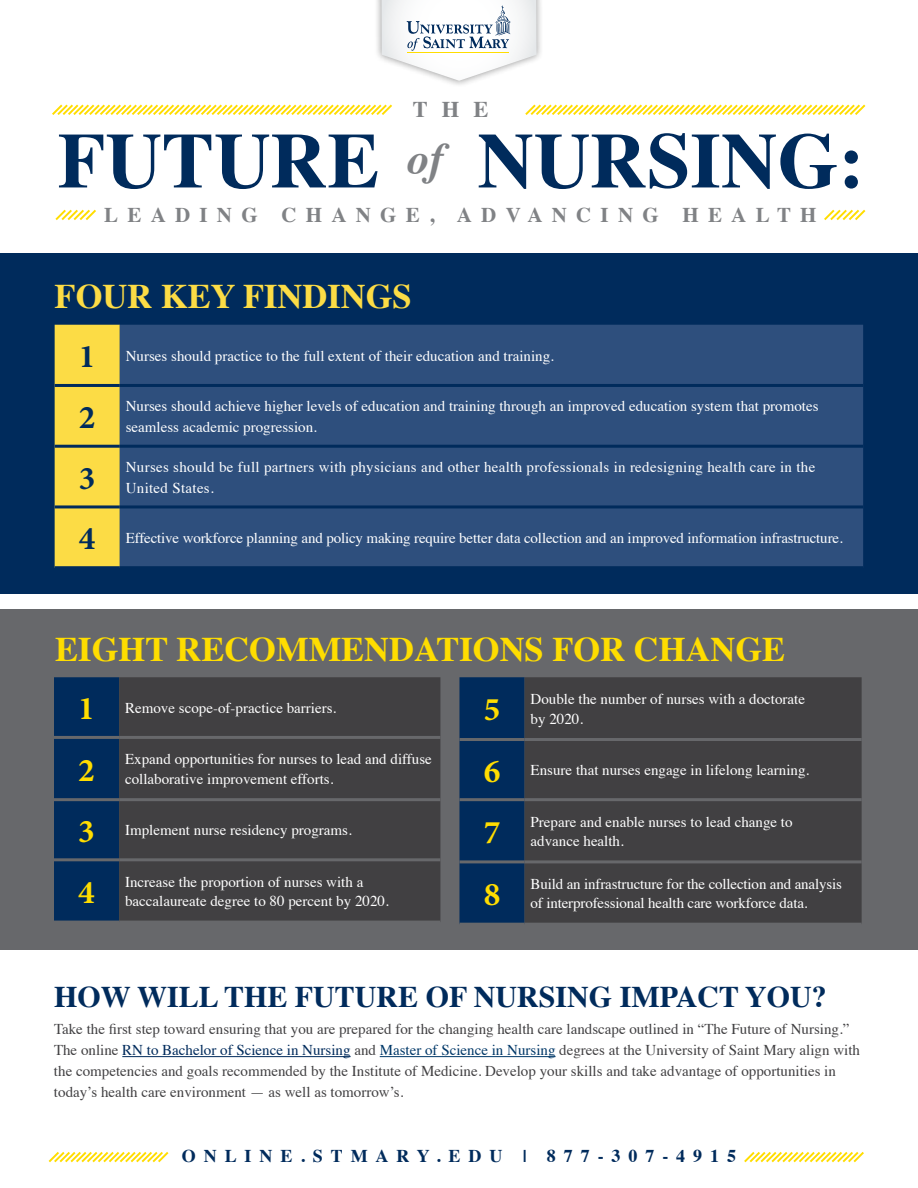
<style>
.page{position:relative;width:918px;height:1188px;background:#fff}
.page>*{position:absolute;margin:0;border:0;box-sizing:border-box;transform-origin:0 0}
.t1{font:700 78.3px "Times";color:#002b5c}
.t2{font:italic 700 44.7px "Times";color:#808285}
.t3{font:700 34.5px "Times";color:#fd0}
.t4{font:700 34.5px "Times";color:#fcdc45}
.t5{font:700 33.15px "Minion Pro";color:#fd0}
.t6{font:700 33.15px "Minion Pro";color:#002b5c}
.t7{font:700 30px "Times";color:#002b5c}
.t8{font:700 22.5px "Times";color:#808285}
.t9{font:700 21px "Times";letter-spacing:.44em;color:#808285}
.t10{font:700 18px "Times";letter-spacing:.44em;color:#002b5c}
.t11{font:15px/19.5px "Times";color:#fff}
.t12{font:15px/21px "Times";color:#414042}
.t13{font:15px/21px "Times";letter-spacing:.02em;color:#fff}
.s1{font-family:"Minion Pro";font-weight:700;font-size:33.15px;color:#002b5c}
.s2{font-family:"Minion Pro";font-weight:700;font-size:33.15px;color:#fd0}
.s3{color:#002b5c}
.s4{color:#003868}
</style>
<div class="page">
<div style="left:0;top:610px;width:918px;height:340px;background:#67686b"></div>
<div style="left:0;top:254px;width:918px;height:340px;background:#002b5c"></div>
<hr style="left:122px;top:1056px;width:229px;height:1px;background:#002b5c">
<hr style="left:380px;top:1056px;width:176px;height:1px;background:#003868">
<svg style="left:55px;top:209px;width:41px;height:11px"></svg>
<svg style="left:824px;top:209px;width:42px;height:11px"></svg>
<svg style="left:525px;top:104px;width:341px;height:11px"></svg>
<svg style="left:52px;top:104px;width:340px;height:11px"></svg>
<div style="left:55px;top:325px;width:65px;height:241px;background:#fcdc45"></div>
<div style="left:120px;top:325px;width:743px;height:241px;background:#2e4f7d"></div>
<hr style="left:55px;top:384px;width:65px;height:3px;background:#002b5c">
<hr style="left:120px;top:384px;width:743px;height:3px;background:#002b5c">
<hr style="left:55px;top:445px;width:65px;height:3px;background:#002b5c">
<hr style="left:120px;top:445px;width:743px;height:3px;background:#002b5c">
<hr style="left:55px;top:505px;width:65px;height:3px;background:#002b5c">
<hr style="left:120px;top:505px;width:743px;height:3px;background:#002b5c">
<div style="left:459px;top:677px;width:66px;height:246px;background:#002b5c"></div>
<div style="left:525px;top:677px;width:337px;height:246px;background:#414042"></div>
<hr style="left:459px;top:738px;width:66px;height:3px;background:#67686b">
<hr style="left:525px;top:738px;width:337px;height:3px;background:#67686b">
<hr style="left:459px;top:798px;width:66px;height:3px;background:#67686b">
<hr style="left:525px;top:798px;width:337px;height:3px;background:#67686b">
<hr style="left:459px;top:860px;width:66px;height:3px;background:#67686b">
<hr style="left:525px;top:860px;width:337px;height:3px;background:#67686b">
<div style="left:54px;top:677px;width:65px;height:244px;background:#002b5c"></div>
<div style="left:119px;top:677px;width:321px;height:244px;background:#414042"></div>
<hr style="left:54px;top:736px;width:65px;height:3px;background:#67686b">
<hr style="left:119px;top:736px;width:321px;height:3px;background:#67686b">
<hr style="left:54px;top:798px;width:65px;height:3px;background:#67686b">
<hr style="left:119px;top:798px;width:321px;height:3px;background:#67686b">
<hr style="left:54px;top:858px;width:65px;height:3px;background:#67686b">
<hr style="left:119px;top:858px;width:321px;height:3px;background:#67686b">
<div style="left:374px;top:0;width:170px;height:88px;background:#000;opacity:.42"></div>
<svg style="left:382px;top:0;width:155px;height:81px"></svg>
<svg style="left:48px;top:1152px;width:121px;height:11px"></svg>
<svg style="left:744px;top:1152px;width:120px;height:11px"></svg>
<h3 class="t8" style="left:413px;top:88px;width:26px">THE</h3>
<h1 class="t1" style="left:58px;top:86px;width:323px">FUTURE</h1>
<h1 class="t1" style="left:477px;top:86px;width:389px">NURSING:</h1>
<h2 class="t2" style="left:406px;top:117px;width:39px">of</h2>
<h3 class="t9" style="left:104px;top:195px;width:468px">LEADIN G CHAN GE, ADVANC</h3>
<h3 class="t9" style="left:601px;top:195px;width:218px">IN G HEAL TH</h3>
<h3 class="t4" style="left:55px;top:263px;width:359px">FOUR KEY FINDINGS</h3>
<p class="t11" style="left:79px;top:345px;width:477px"><span class="s1">1</span> Nurses should practice to the full extent of their education and training.</p>
<h3 class="t6" style="left:79px;top:394px;width:18px">2</h3>
<p class="t11" style="left:126px;top:394px;width:694px;line-height:21px">Nurses should achieve higher levels of education and training through an improved education system that promotes seamless academic progression.</p>
<h3 class="t6" style="left:79px;top:455px;width:18px">3</h3>
<p class="t13" style="left:126px;top:455px;width:691px">Nurses should be full partners with physicians and other health professionals in redesigning health care in the<br>United States.</p>
<p class="t11" style="left:79px;top:527px;width:765px"><span class="s1">4</span> Effective workforce planning and policy making require better data collection and an improved information infrastructure.</p>
<h3 class="t3" style="left:55px;top:616px;width:732px">EIGHT REC OMMENDATIONS FOR CHANGE</h3>
<p class="t11" style="left:78px;top:697px;width:260px"><span class="s2">1</span> Remove scope-of-practice barriers.</p>
<h3 class="t5" style="left:484px;top:687px;width:18px">5</h3>
<p class="t11" style="left:531px;top:688px;width:276px">Double the number of nurses with a doctorate by 2020.</p>
<p class="t11" style="left:484px;top:759px;width:327px"><span class="s2">6</span> Ensure that nurses engage in lifelong learning.</p>
<h3 class="t5" style="left:78px;top:747px;width:18px">2</h3>
<p class="t11" style="left:125px;top:748px;width:308px">Expand opportunities for nurses to lead and diffuse collaborative improvement efforts.</p>
<p class="t11" style="left:78px;top:819px;width:275px"><span class="s2">3</span> Implement nurse residency programs.</p>
<h3 class="t5" style="left:78px;top:869px;width:18px">4</h3>
<p class="t11" style="left:125px;top:871px;width:265px">Increase the proportion of nurses with a baccalaureate degree to 80 percent by 2020.</p>
<h3 class="t5" style="left:484px;top:809px;width:18px">7</h3>
<p class="t11" style="left:531px;top:811px;width:264px">Prepare and enable nurses to lead change to advance health.</p>
<h3 class="t5" style="left:484px;top:871px;width:18px">8</h3>
<p class="t11" style="left:531px;top:873px;width:313px">Build an infrastructure for the collection and analysis of interprofessional health care workforce data.</p>
<h3 class="t7" style="left:54px;top:968px;width:774px">HOW WILL THE FUTURE OF NURSING IMPACT YOU?</h3>
<p class="t12" style="left:54px;top:1018px;width:808px">Take the first step toward ensuring that you are prepared for the changing health care landscape outlined in “The Future of Nursing.” The online <span class="s3">RN to Bachelor of Science in Nursing</span> and <span class="s4">Master of Science in Nursing</span> degrees at the University of Saint Mary align with the competencies and goals recommended by the Institute of Medicine. Develop your skills and take advantage of opportunities in today’s health care environment — as well as tomorrow’s.</p>
<p class="t10" style="left:182px;top:1139px;width:39px">O NL</p>
<p class="t10" style="left:245px;top:1139px;width:493px">IN E.STM ARY.EDU | 877-307-4915</p>
</div>
